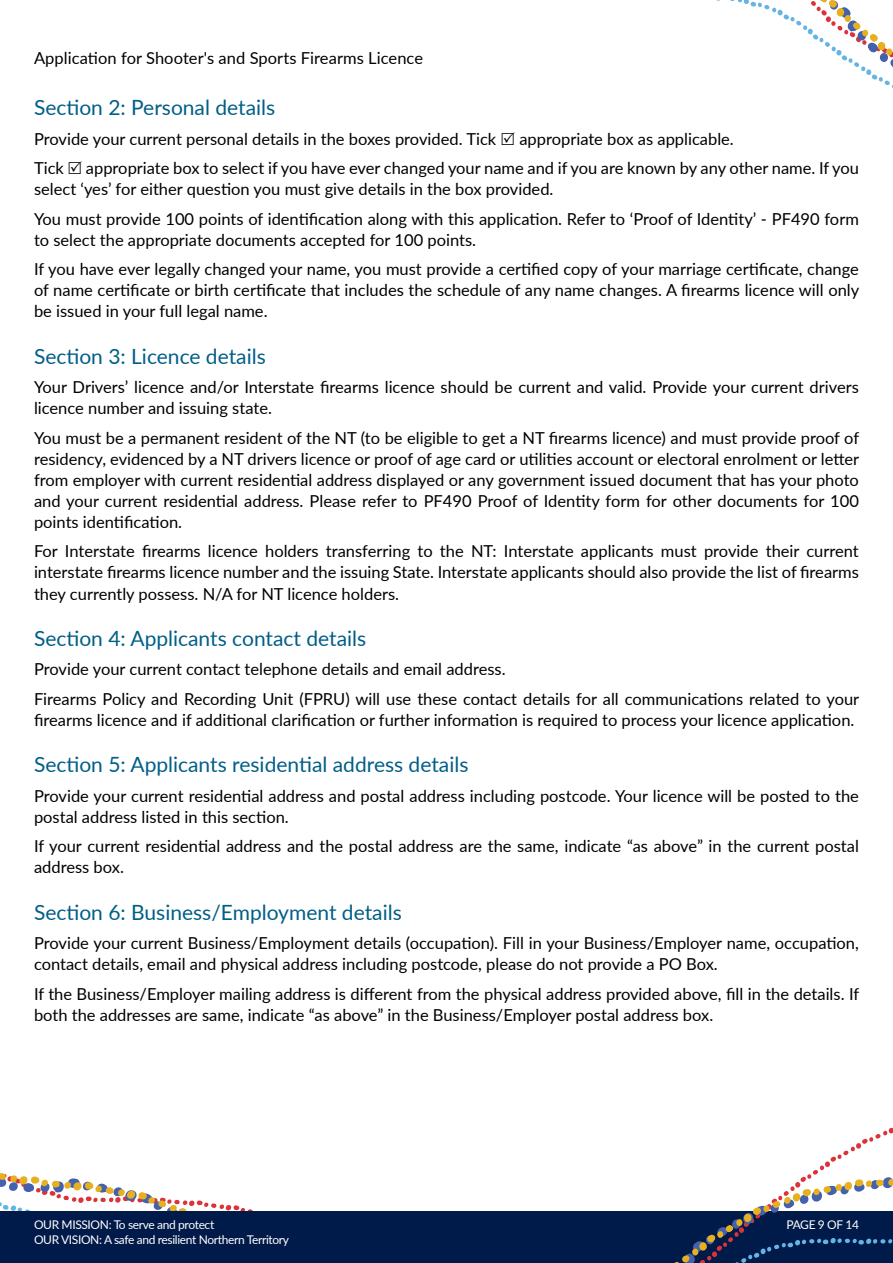
<style>
.page{position:relative;width:893px;height:1263px;background:#fff}
.page>*{position:absolute;margin:0;border:0;box-sizing:border-box;transform-origin:0 0}
.t1{font:21px "Lato";color:#005e87}
.t2{font:16.5px/21px "Lato";color:#000}
.t3{font:12px "Lato";letter-spacing:-.03em;color:#fff}
</style>
<div class="page">
<div style="left:0;top:1211px;width:893px;height:52px;background:#001a49"></div>
<svg style="left:0;top:1173px;width:253px;height:38px"></svg>
<svg style="left:716px;top:0;width:177px;height:89px"></svg>
<svg style="left:674px;top:1127px;width:219px;height:136px"></svg>
<p class="t2" style="left:34px;top:47px;width:391px">Application for Shooter's and Sports Firearms Licence</p>
<p class="t1" style="left:34px;top:93px;width:243px">Section 2: Personal details</p>
<p class="t2" style="left:34px;top:128px;width:464px">Provide your current personal details in the boxes provided. Tick</p>
<p class="t2" style="left:519px;top:128px;width:216px">appropriate box as applicable.</p>
<p class="t2" style="left:34px;top:157px;width:31px">Tick</p>
<p class="t2" style="left:34px;top:157px;width:826px;text-indent:52px">appropriate box to select if you have ever changed your name and if you are known by any other name. If you select ‘yes’ for either question you must give details in the box provided.</p>
<p class="t2" style="left:34px;top:208px;width:826px">You must provide 100 points of identification along with this application. Refer to ‘Proof of Identity’ - PF490 form to select the appropriate documents accepted for 100 points.</p>
<p class="t2" style="left:34px;top:258px;width:827px;text-align:justify">If you have ever legally changed your name, you must provide a certified copy of your marriage certificate, change of name certificate or birth certificate that includes the schedule of any name changes. A firearms licence will only be issued in your full legal name.</p>
<p class="t1" style="left:34px;top:341px;width:233px">Section 3: Licence details</p>
<p class="t2" style="left:34px;top:376px;width:826px">Your Drivers’ licence and/or Interstate firearms licence should be current and valid. Provide your current drivers licence number and issuing state.</p>
<p class="t2" style="left:34px;top:427px;width:827px;text-align:justify">You must be a permanent resident of the NT (to be eligible to get a NT firearms licence) and must provide proof of residency, evidenced by a NT drivers licence or proof of age card or utilities account or electoral enrolment or letter from employer with current residential address displayed or any government issued document that has your photo and your current residential address. Please refer to PF490 Proof of Identity form for other documents for 100 points identification.</p>
<p class="t2" style="left:34px;top:540px;width:826px;text-align:justify">For Interstate firearms licence holders transferring to the NT: Interstate applicants must provide their current interstate firearms licence number and the issuing State. Interstate applicants should also provide the list of firearms they currently possess. N/A for NT licence holders.</p>
<p class="t1" style="left:34px;top:623px;width:334px">Section 4: Applicants contact details</p>
<p class="t2" style="left:34px;top:654px;width:827px;line-height:29.5px">Provide your current contact telephone details and email address.<br>Firearms Policy and Recording Unit (FPRU) will use these contact details for all communications related to your</p>
<p class="t2" style="left:34px;top:709px;width:822px">firearms licence and if additional clarification or further information is required to process your licence application.</p>
<p class="t1" style="left:34px;top:750px;width:436px">Section 5: Applicants residential address details</p>
<p class="t2" style="left:34px;top:785px;width:826px">Provide your current residential address and postal address including postcode. Your licence will be posted to the postal address listed in this section.</p>
<p class="t2" style="left:34px;top:835px;width:826px">If your current residential address and the postal address are the same, indicate “as above” in the current postal address box.</p>
<p class="t1" style="left:34px;top:897px;width:369px">Section 6: Business/Employment details</p>
<p class="t2" style="left:34px;top:932px;width:826px">Provide your current Business/Employment details (occupation). Fill in your Business/Employer name, occupation, contact details, email and physical address including postcode, please do not provide a PO Box.</p>
<p class="t2" style="left:34px;top:983px;width:827px">If the Business/Employer mailing address is different from the physical address provided above, fill in the details. If both the addresses are same, indicate “as above” in the Business/Employer postal address box.</p>
<p class="t3" style="left:34px;top:1216px;width:182px">OUR MISSION: To serve and protect</p>
<p class="t3" style="left:786px;top:1216px;width:74px">PAGE 9 OF 14</p>
<p class="t3" style="left:34px;top:1231px;width:257px">OUR VISION: A safe and resilient Northern Territory</p>
</div>
